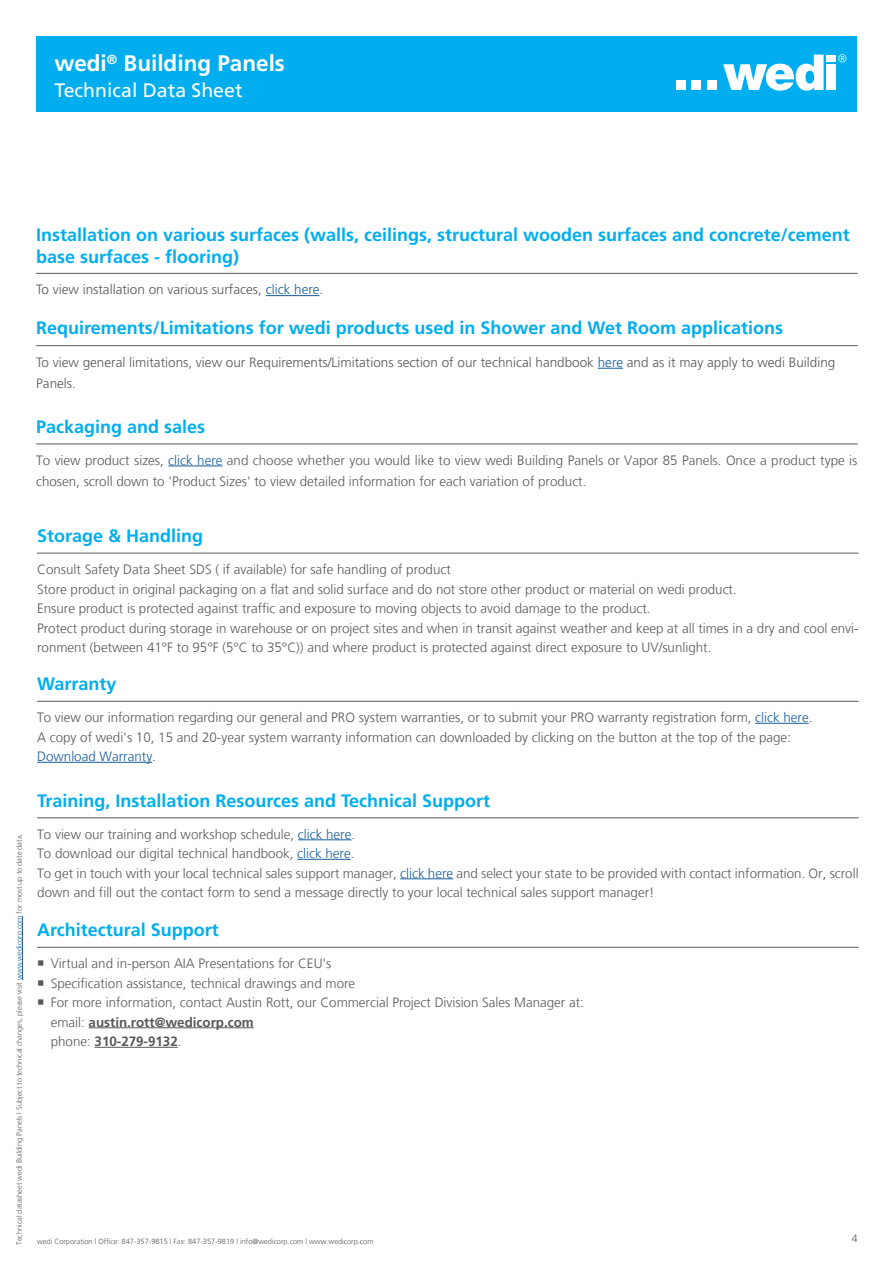
<style>
.page{position:relative;width:893px;height:1263px;background:#fff}
.page>*{position:absolute;margin:0;border:0;box-sizing:border-box;transform-origin:0 0}
.t1{font:700 22.5px "Frutiger LT Com";color:#fff}
.t2{font:19.5px "Frutiger LT Com";color:#fff}
.t3{font:700 18px/21.6px "Frutiger LT Std";color:#00aeef}
.t4{font:700 18px "Frutiger LT Com";color:#00aeef}
.Wedi_Copy_9pt{font:300 13.5px/19.5px "Frutiger LT Com";color:#57585a}
.t5{font:300 13.5px/21px "Frutiger LT Std";color:#57585a}
.t6{font:300 10.5px "Frutiger LT Com";color:#57585a}
.Wedi_Copy_9pt-2{font:300 7.5px "Frutiger LT Com";color:#57585a}
.s1{color:#175d9e}
.s2{font-weight:700}
</style>
<div class="page">
<hr style="left:22px;top:916px;width:1px;height:64px;background:#175d9e">
<hr style="left:36px;top:273px;width:822px;height:1px;background:#57585a">
<hr style="left:266px;top:295px;width:53px;height:1px;background:#175d9e">
<hr style="left:36px;top:345px;width:822px;height:1px;background:#57585a">
<svg style="left:598px;top:368px;width:25px;height:1px"></svg>
<hr style="left:36px;top:444px;width:822px;height:1px;background:#57585a">
<hr style="left:168px;top:466px;width:55px;height:1px;background:#175d9e">
<div style="left:36px;top:36px;width:821px;height:76px;background:#00aeef"></div>
<div style="left:676px;top:80px;width:10px;height:10px;background:#fff"></div>
<div style="left:692px;top:80px;width:9px;height:10px;background:#fff"></div>
<div style="left:707px;top:80px;width:9px;height:10px;background:#fff"></div>
<svg style="left:723px;top:55px;width:101px;height:36px"></svg>
<div style="left:826px;top:55px;width:10px;height:7px;background:#fff"></div>
<div style="left:826px;top:64px;width:10px;height:26px;background:#fff"></div>
<svg style="left:838px;top:54px;width:8px;height:8px"></svg>
<hr style="left:37px;top:553px;width:822px;height:1px;background:#57585a">
<hr style="left:37px;top:701px;width:822px;height:1px;background:#57585a">
<hr style="left:755px;top:723px;width:54px;height:1px;background:#175d9e">
<hr style="left:37px;top:762px;width:115px;height:1px;background:#175d9e">
<hr style="left:37px;top:817px;width:822px;height:1px;background:#57585a">
<hr style="left:298px;top:839px;width:53px;height:1px;background:#175d9e">
<hr style="left:297px;top:859px;width:54px;height:1px;background:#175d9e">
<hr style="left:400px;top:878px;width:53px;height:1px;background:#175d9e">
<hr style="left:37px;top:947px;width:822px;height:1px;background:#57585a">
<hr style="left:89px;top:1027px;width:165px;height:1px;background:#57585a">
<hr style="left:95px;top:1047px;width:83px;height:1px;background:#57585a">
<p class="t1" style="left:54px;top:50px;width:232px">wedi<sup>®</sup> Building Panels</p>
<p class="t2" style="left:54px;top:79px;width:190px">Technical Data Sheet</p>
<p class="t3" style="left:36px;top:224px;width:815px">Installation on various surfaces (walls, ceilings, structural wooden surfaces and concrete/cement base surfaces - flooring)</p>
<p class="t5" style="left:36px;top:279px;width:289px">To view installation on various surfaces, <span class="s1">click here</span>.</p>
<p class="t3" style="left:36px;top:317px;width:749px">Requirements/Limitations for wedi products used in Shower and Wet Room applications</p>
<p class="t5" style="left:36px;top:352px;width:801px">To view general limitations, view our Requirements/Limitations section of our technical handbook <span class="s1">here</span> and as it may apply to wedi Building<br>Panels.</p>
<p class="t3" style="left:36px;top:416px;width:171px">Packaging and sales</p>
<p class="Wedi_Copy_9pt" style="left:36px;top:450px;width:823px;line-height:21px">To view product sizes, <span class="s1">click here</span> and choose whether you would like to view wedi Building Panels or Vapor 85 Panels. Once a product type is chosen, scroll down to 'Product Sizes' to view detailed information for each variation of product.</p>
<p class="Wedi_Copy_9pt-2" style="left:15px;top:1245px;width:413px;rotate:-90deg">Technical datasheet wedi Building Panels l Subject to technical changes, please visit <span class="s1">www.wedicorp.com</span> for most up to date data.</p>
<p class="t4" style="left:37px;top:525px;width:168px">Storage &amp; Handling</p>
<p class="Wedi_Copy_9pt" style="left:37px;top:560px;width:415px">Consult Safety Data Sheet SDS ( if available) for safe handling of product</p>
<p class="Wedi_Copy_9pt" style="left:37px;top:579px;width:701px">Store product in original packaging on a flat and solid surface and do not store other product or material on wedi product.</p>
<p class="Wedi_Copy_9pt" style="left:37px;top:599px;width:615px">Ensure product is protected against traffic and exposure to moving objects to avoid damage to the product.</p>
<p class="Wedi_Copy_9pt" style="left:37px;top:618px;width:823px">Protect product during storage in warehouse or on project sites and when in transit against weather and keep at all times in a dry and cool envi&shy;ronment (between 41°F to 95°F (5°C to 35°C)) and where product is protected against direct exposure to UV/sunlight.</p>
<p class="t4" style="left:37px;top:674px;width:81px">Warranty</p>
<p class="Wedi_Copy_9pt" style="left:37px;top:708px;width:777px">To view our information regarding our general and PRO system warranties, or to submit your PRO warranty registration form, <span class="s1">click here</span>.<br>A copy of wedi's 10, 15 and 20-year system warranty information can downloaded by clicking on the button at the top of the page:<br><span class="s1">Download Warranty</span>.</p>
<p class="t4" style="left:37px;top:790px;width:455px">Training, Installation Resources and Technical Support</p>
<p class="Wedi_Copy_9pt" style="left:37px;top:824px;width:319px">To view our training and workshop schedule, <span class="s1">click here</span>.</p>
<p class="Wedi_Copy_9pt" style="left:37px;top:844px;width:319px">To download our digital technical handbook, <span class="s1">click here</span>.</p>
<p class="Wedi_Copy_9pt" style="left:37px;top:863px;width:823px">To get in touch with your local technical sales support manager, <span class="s1">click here</span> and select your state to be provided with contact information. Or, scroll down and fill out the contact form to send a message directly to your local technical sales support manager!</p>
<p class="t4" style="left:37px;top:919px;width:183px">Architectural Support</p>
<p class="Wedi_Copy_9pt" style="left:51px;top:954px;width:282px">Virtual and in-person AIA Presentations for CEU's</p>
<p class="Wedi_Copy_9pt" style="left:51px;top:973px;width:306px">Specification assistance, technical drawings and more</p>
<p class="Wedi_Copy_9pt" style="left:51px;top:993px;width:535px">For more information, contact Austin Rott, our Commercial Project Division Sales Manager at: email: <span class="s2">austin.rott@wedicorp.com<br></span>phone: <span class="s2">310-279-9132</span>.</p>
<p class="Wedi_Copy_9pt-2" style="left:37px;top:1237px;width:338px">wedi Corporation l Office: 847-357-9815 l Fax: 847-357-9819 l info@wedicorp.com l www.wedicorp.com</p>
<p class="t6" style="left:852px;top:1232px;width:7px">4</p>
</div>
